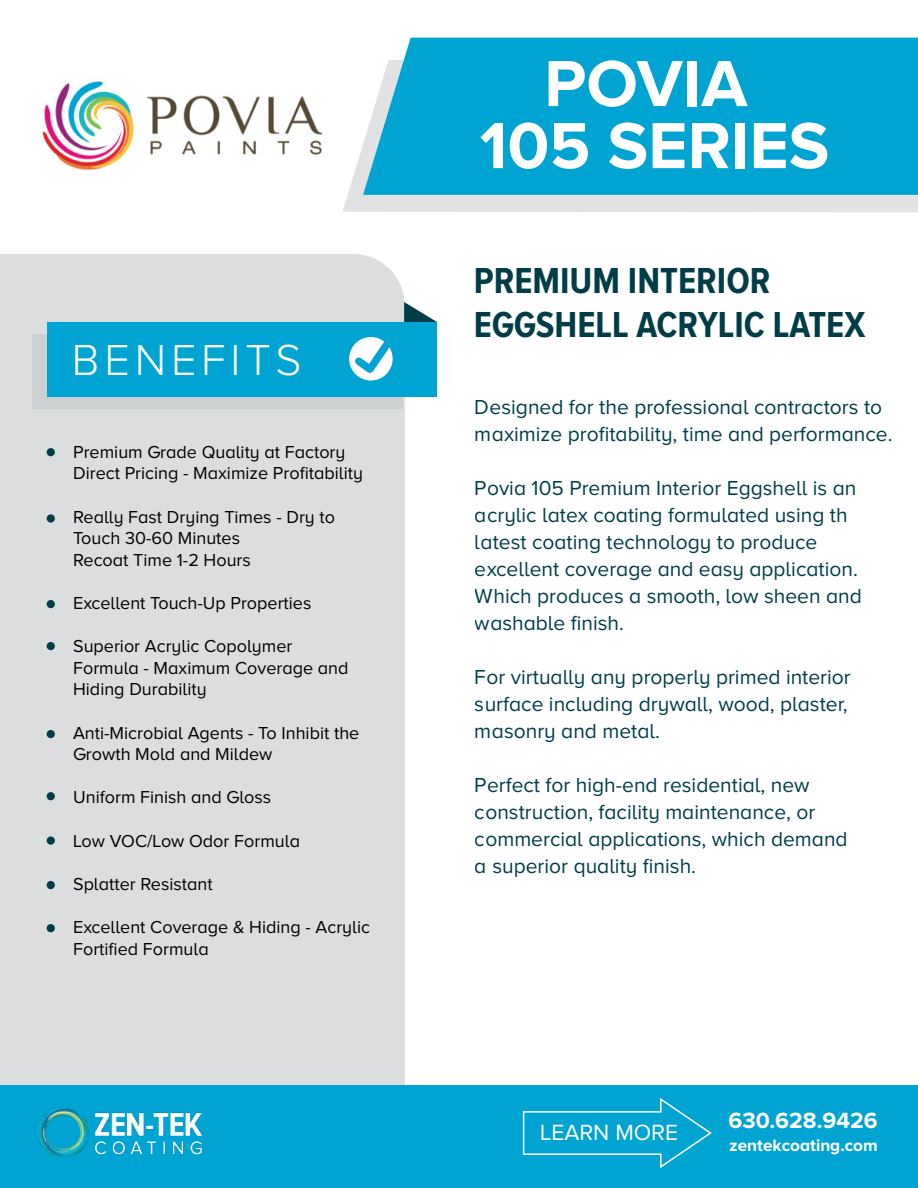
<style>
.page{position:relative;width:918px;height:1188px;background:#fff}
.page>*{position:absolute;margin:0;border:0;box-sizing:border-box;transform-origin:0 0}
.t1{font:700 67.5px/62.1px "Proxima Nova A";color:#fff;text-align:center}
.t2{font:300 45px "Proxima Nova A";letter-spacing:.11em;color:#fff}
.t3{font:700 37.5px/43.5px "Proxima Nova A Cond";color:#003d47}
.t4{font:700 22.8px "Proxima Nova A";color:#fff}
.t5{font:22.8px "Proxima Nova A";color:#fff}
.t6{font:21px/27px "Proxima Nova A";color:#003d47}
.t7{font:18px/21.6px "Proxima Nova A";color:#000}
.t8{font:700 17.1px "Proxima Nova A";color:#fff}
</style>
<div class="page">
<img style="left:42px;top:81px;width:281px;height:90px">
<div style="left:342px;top:145px;width:576px;height:67px;background:#e1e2e3"></div>
<div style="left:363px;top:38px;width:555px;height:157px;background:#00a4d3"></div>
<div style="left:0;top:254px;width:405px;height:832px;background:#dbdddf"></div>
<div style="left:32px;top:334px;width:371px;height:75px;background:#cdd0d1"></div>
<div style="left:47px;top:322px;width:390px;height:75px;background:#00a4d3"></div>
<div style="left:0;top:1086px;width:918px;height:102px;background:#00a4d3"></div>
<svg style="left:348px;top:302px;width:89px;height:78px"></svg>
<div style="left:47px;top:448px;width:8px;height:8px;background:#003d47;border-radius:50%"></div>
<div style="left:47px;top:514px;width:8px;height:9px;background:#003d47;border-radius:50%"></div>
<div style="left:47px;top:600px;width:8px;height:8px;background:#003d47;border-radius:50%"></div>
<div style="left:47px;top:730px;width:8px;height:8px;background:#003d47;border-radius:50%"></div>
<div style="left:47px;top:642px;width:8px;height:8px;background:#003d47;border-radius:50%"></div>
<div style="left:47px;top:792px;width:8px;height:8px;background:#003d47;border-radius:50%"></div>
<div style="left:47px;top:881px;width:8px;height:8px;background:#003d47;border-radius:50%"></div>
<div style="left:47px;top:836px;width:8px;height:9px;background:#003d47;border-radius:50%"></div>
<div style="left:47px;top:924px;width:8px;height:8px;background:#003d47;border-radius:50%"></div>
<svg style="left:522px;top:1098px;width:190px;height:71px"></svg>
<img style="left:39px;top:1107px;width:164px;height:51px">
<h2 class="t2" style="left:72px;top:335px;width:231px">BENEFITS</h2>
<p class="t7" style="left:73px;top:441px;width:291px">Premium Grade Quality at Factory<br>Direct Pricing - Maximize Profitability</p>
<p class="t7" style="left:73px;top:506px;width:264px">Really Fast Drying Times - Dry to<br>Touch 30-60 Minutes<br>Recoat Time 1-2 Hours</p>
<p class="t7" style="left:73px;top:592px;width:240px">Excellent Touch-Up Properties</p>
<p class="t7" style="left:73px;top:635px;width:277px">Superior Acrylic Copolymer<br>Formula - Maximum Coverage and<br>Hiding Durability</p>
<p class="t7" style="left:73px;top:722px;width:288px">Anti-Microbial Agents - To Inhibit the<br>Growth Mold and Mildew</p>
<p class="t7" style="left:73px;top:786px;width:200px">Uniform Finish and Gloss</p>
<p class="t7" style="left:73px;top:830px;width:228px">Low VOC/Low Odor Formula</p>
<p class="t7" style="left:73px;top:873px;width:141px">Splatter Resistant</p>
<p class="t7" style="left:73px;top:916px;width:298px">Excellent Coverage &amp; Hiding - Acrylic<br>Fortified Formula</p>
<h1 class="t1" style="left:480px;top:51px;width:351px">POVIA<br>105 SERIES</h1>
<h3 class="t3" style="left:474px;top:258px;width:393px">PREMIUM INTERIOR<br>EGGSHELL ACRYLIC LATEX</h3>
<p class="t6" style="left:475px;top:393px;width:419px">Designed for the professional contractors to maximize profitability, time and performance.</p>
<p class="t6" style="left:475px;top:474px;width:388px">Povia 105 Premium Interior Eggshell is an acrylic latex coating formulated using th latest coating technology to produce excellent coverage and easy application.<br>Which produces a smooth, low sheen and washable finish.</p>
<p class="t6" style="left:475px;top:663px;width:377px">For virtually any properly primed interior surface including drywall, wood, plaster, masonry and metal.</p>
<p class="t6" style="left:475px;top:771px;width:374px">Perfect for high-end residential, new construction, facility maintenance, or commercial applications, which demand a superior quality finish.</p>
<p class="t5" style="left:540px;top:1120px;width:140px">LEARN MORE</p>
<p class="t4" style="left:728px;top:1108px;width:151px">630.628.9426</p>
<p class="t8" style="left:730px;top:1136px;width:150px">zentekcoating.com</p>
</div>
